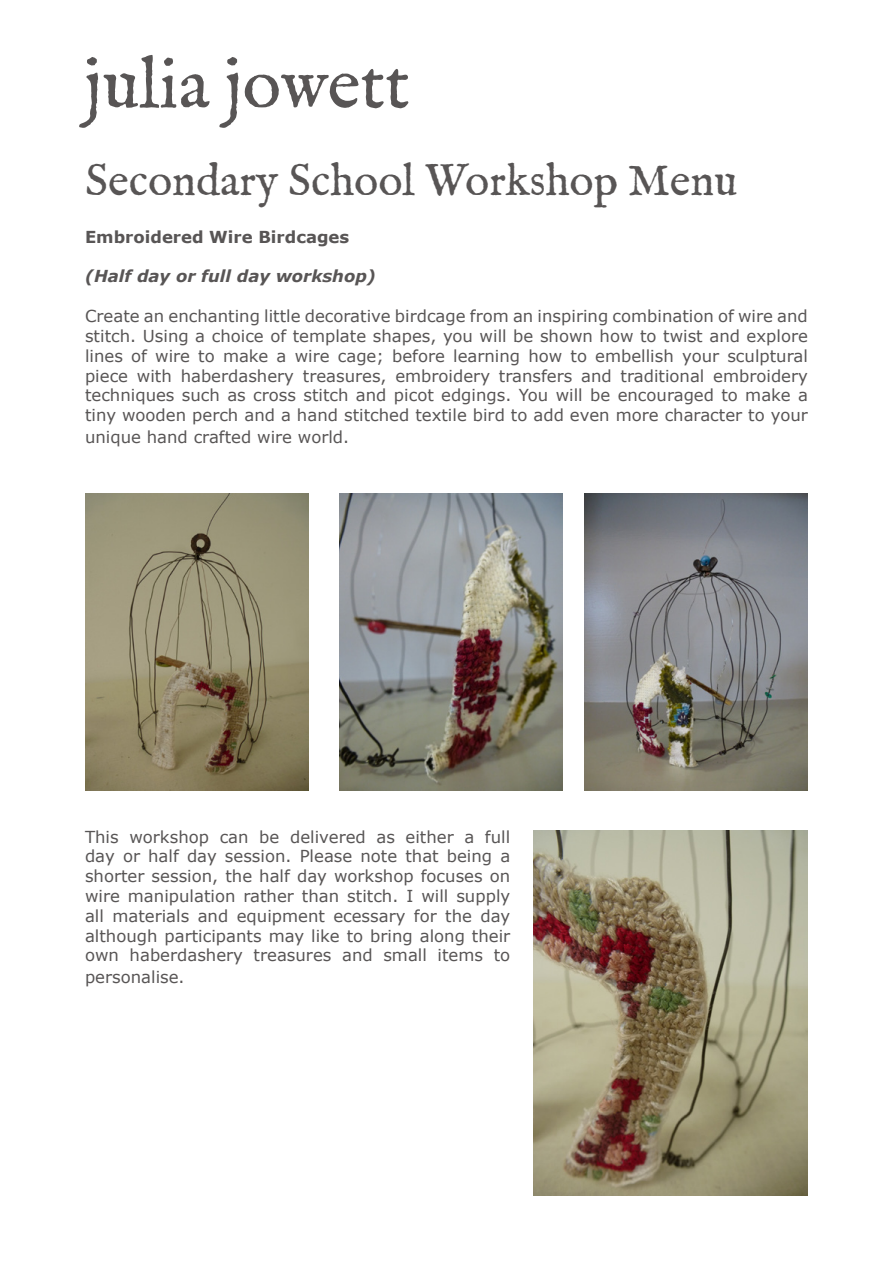
<style>
.page{position:relative;width:893px;height:1263px;background:#fff}
.page>*{position:absolute;margin:0;border:0;box-sizing:border-box;transform-origin:0 0}
.t1{font:72px "IM FELL English PRO Roman";color:#585555}
.t2{font:45px "IM FELL English PRO Roman";color:#585555}
.t3{font:16.5px/19.8px "Verdana";color:#585555;text-align:justify}
.t4{font:italic 700 16.5px "Verdana";color:#585555}
.t5{font:700 16.5px "Verdana";color:#585555}
</style>
<div class="page">
<img style="left:85px;top:493px;width:223px;height:298px">
<img style="left:534px;top:830px;width:274px;height:366px">
<img style="left:585px;top:493px;width:223px;height:298px">
<img style="left:339px;top:493px;width:223px;height:298px">
<h1 class="t1" style="left:85px;top:42px;width:326px">julia jowett</h1>
<h2 class="t2" style="left:85px;top:154px;width:654px">Secondary School Workshop Menu</h2>
<p class="t5" style="left:85px;top:225px;width:266px">Embroidered Wire Birdcages</p>
<p class="t4" style="left:85px;top:265px;width:292px">(Half day or full day workshop)</p>
<p class="t3" style="left:85px;top:306px;width:724px">Create an enchanting little decorative birdcage from an inspiring combination of wire and stitch. Using a choice of template shapes, you will be shown how to twist and explore lines of wire to make a wire cage; before learning how to embellish your sculptural piece with haberdashery treasures, embroidery transfers and traditional embroidery techniques such as cross stitch and picot edgings. You will be encouraged to make a tiny wooden perch and a hand stitched textile bird to add even more character to your</p>
<p class="t3" style="left:85px;top:427px;width:266px">unique hand crafted wire world.</p>
<p class="t3" style="left:85px;top:826px;width:427px">This workshop can be delivered as either a full day or half day session. Please note that being a shorter session, the half day workshop focuses on wire manipulation rather than stitch. I will supply all materials and equipment ecessary for the day although participants may like to bring along their own haberdashery treasures and small items to</p>
<p class="t3" style="left:85px;top:967px;width:101px">personalise.</p>
</div>
